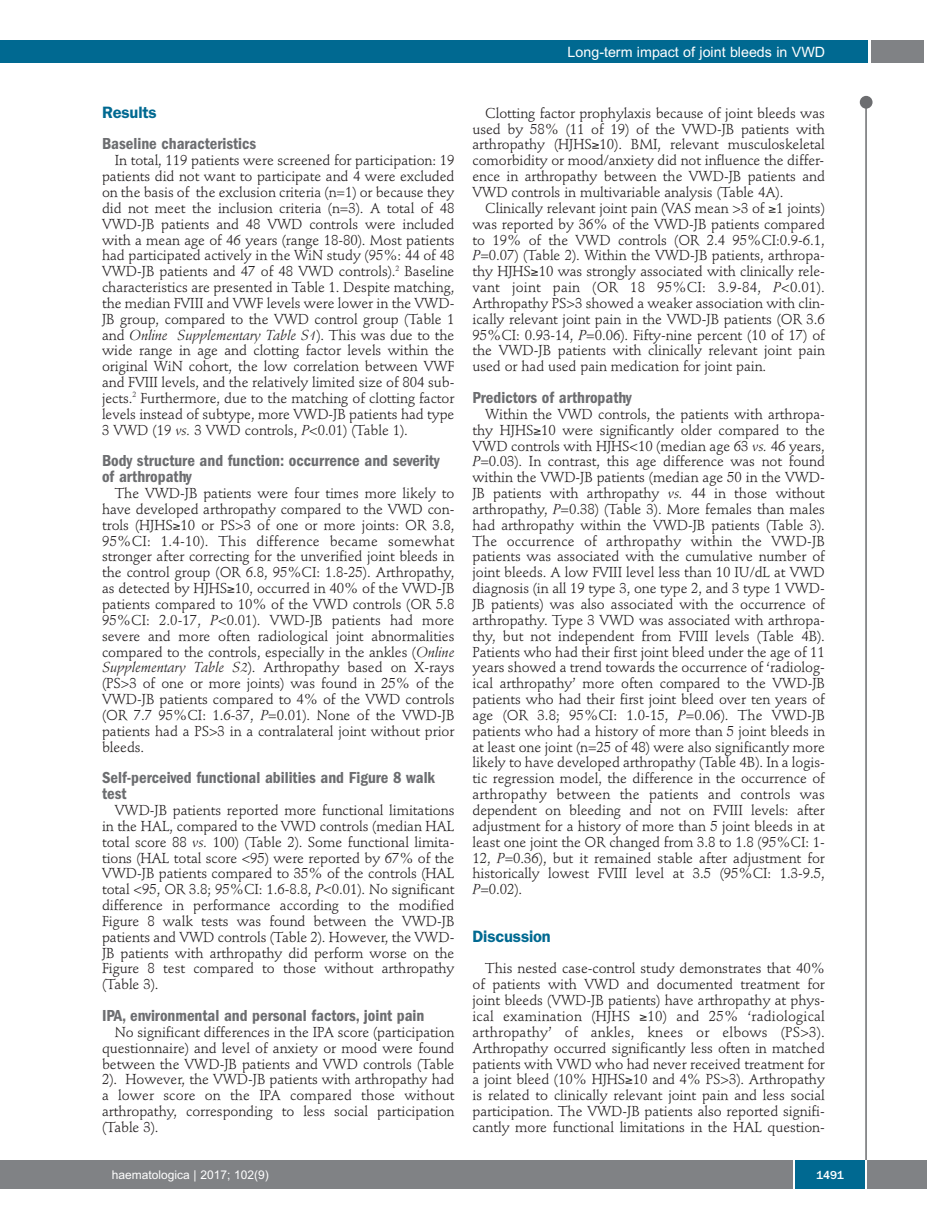
<style>
.page{position:relative;width:927px;height:1225px;background:#fff}
.page>*{position:absolute;margin:0;border:0;box-sizing:border-box;transform-origin:0 0}
.t1{font:600 condensed 16.5px/15.9px "Franklin Gothic";color:#6c6d70}
.t2{font:600 16.5px "Franklin Gothic";letter-spacing:-.01em;color:#006991}
.t3{font:14.25px/15.9px "Stempel Schneidler";letter-spacing:-.005em;color:#231f20;text-align:justify}
.t4{font:14.25px "Arial";color:#fff}
.t5{font:12px "Arial";color:#fff}
.t6{font:500 12px "Franklin Gothic";color:#fff}
.s1{font-style:italic}
</style>
<div class="page">
<div style="left:860px;top:96px;width:12px;height:13px;background:#6c6d70;border-radius:50%"></div>
<hr style="left:865px;top:98px;width:2px;height:1062px;background:#6c6d70">
<div style="left:871px;top:40px;width:52px;height:22px;background:#808285"></div>
<div style="left:18px;top:40px;width:849px;height:22px;background:#006991"></div>
<div style="left:17px;top:1160px;width:910px;height:28px;background:#808285"></div>
<div style="left:795px;top:1160px;width:70px;height:28px;background:#006991"></div>
<hr style="left:793px;top:1160px;width:2px;height:28px;background:#fff">
<hr style="left:865px;top:1160px;width:2px;height:28px;background:#fff">
<div style="left:0;top:40px;width:19px;height:22px;background:#006991"></div>
<div style="left:0;top:1160px;width:18px;height:28px;background:#808285"></div>
<p class="t4" style="left:568px;top:44px;width:259px">Long-term impact of joint bleeds in VWD</p>
<p class="t2" style="left:102px;top:106px;width:56px">Results</p>
<p class="t1" style="left:102px;top:137px;width:156px">Baseline characteristics</p>
<p class="t3" style="left:102px;top:154px;width:354px;text-indent:13px">In total, 119 patients were screened for participation: 19 patients did not want to participate and 4 were excluded on the basis of the exclusion criteria (n=1) or because they did not meet the inclusion criteria (n=3). A total of 48<br>VWD-JB patients and 48 VWD controls were included with a mean age of 46 years (range 18-80). Most patients had participated actively in the WiN study (95%: 44 of 48<br>VWD-JB patients and 47 of 48 VWD controls).<sup>2</sup> Baseline characteristics are presented in Table 1. Despite matching, the median FVIII and VWF levels were lower in the VWD-JB group, compared to the VWD control group (Table 1 and <span class="s1">Online Supplementary Table S1</span>). This was due to the wide range in age and clotting factor levels within the original WiN cohort, the low correlation between VWF and FVIII levels, and the relatively limited size of 804 sub&shy;jects.<sup>2</sup> Furthermore, due to the matching of clotting factor levels instead of subtype, more VWD-JB patients had type 3 VWD (19 <span class="s1">vs.</span> 3 VWD controls, <span class="s1">P</span>&lt;0.01) (Table 1).</p>
<p class="t1" style="left:102px;top:454px;width:339px">Body structure and function: occurrence and severity of arthropathy</p>
<p class="t3" style="left:102px;top:486px;width:354px;text-indent:13px">The VWD-JB patients were four times more likely to have developed arthropathy compared to the VWD con&shy;trols (HJHS≥10 or PS&gt;3 of one or more joints: OR 3.8, 95%CI: 1.4-10). This difference became somewhat stronger after correcting for the unverified joint bleeds in the control group (OR 6.8, 95%CI: 1.8-25). Arthropathy, as detected by HJHS≥10, occurred in 40% of the VWD-JB patients compared to 10% of the VWD controls (OR 5.8<br>95%CI: 2.0-17, <span class="s1">P</span>&lt;0.01). VWD-JB patients had more severe and more often radiological joint abnormalities compared to the controls, especially in the ankles (<span class="s1">Online Supplementary Table S2</span>). Arthropathy based on X-rays (PS&gt;3 of one or more joints) was found in 25% of the VWD-JB patients compared to 4% of the VWD controls (OR 7.7 95%CI: 1.6-37, <span class="s1">P</span>=0.01). None of the VWD-JB patients had a PS&gt;3 in a contralateral joint without prior bleeds.</p>
<p class="t1" style="left:102px;top:771px;width:335px">Self-perceived functional abilities and Figure 8 walk test</p>
<p class="t3" style="left:102px;top:803px;width:354px;text-indent:13px">VWD-JB patients reported more functional limitations in the HAL, compared to the VWD controls (median HAL total score 88 <span class="s1">vs.</span> 100) (Table 2). Some functional limita&shy;tions (HAL total score &lt;95) were reported by 67% of the VWD-JB patients compared to 35% of the controls (HAL total &lt;95, OR 3.8; 95%CI: 1.6-8.8, <span class="s1">P</span>&lt;0.01). No significant difference in performance according to the modified Figure 8 walk tests was found between the VWD-JB patients and VWD controls (Table 2). However, the VWD-JB patients with arthropathy did perform worse on the Figure 8 test compared to those without arthropathy (Table 3).</p>
<p class="t1" style="left:102px;top:1009px;width:324px">IPA, environmental and personal factors, joint pain</p>
<p class="t3" style="left:102px;top:1025px;width:354px;text-indent:13px">No significant differences in the IPA score (participation questionnaire) and level of anxiety or mood were found between the VWD-JB patients and VWD controls (Table 2). However, the VWD-JB patients with arthropathy had a lower score on the IPA compared those without arthropathy, corresponding to less social participation (Table 3).</p>
<p class="t3" style="left:472px;top:106px;width:354px;text-indent:13px">Clotting factor prophylaxis because of joint bleeds was used by 58% (11 of 19) of the VWD-JB patients with arthropathy (HJHS≥10). BMI, relevant musculoskeletal comorbidity or mood/anxiety did not influence the differ&shy;ence in arthropathy between the VWD-JB patients and VWD controls in multivariable analysis (Table 4A).</p>
<p class="t3" style="left:472px;top:201px;width:354px;text-indent:13px">Clinically relevant joint pain (VAS mean &gt;3 of ≥1 joints) was reported by 36% of the VWD-JB patients compared to 19% of the VWD controls (OR 2.4 95%CI:0.9-6.1, <span class="s1">P</span>=0.07) (Table 2). Within the VWD-JB patients, arthropa&shy;thy HJHS≥10 was strongly associated with clinically rele&shy;vant joint pain (OR 18 95%CI: 3.9-84, <span class="s1">P</span>&lt;0.01).<br>Arthropathy PS&gt;3 showed a weaker association with clin&shy;ically relevant joint pain in the VWD-JB patients (OR 3.6<br>95%CI: 0.93-14, <span class="s1">P</span>=0.06). Fifty-nine percent (10 of 17) of the VWD-JB patients with clinically relevant joint pain used or had used pain medication for joint pain.</p>
<p class="t1" style="left:472px;top:391px;width:161px">Predictors of arthropathy</p>
<p class="t3" style="left:472px;top:407px;width:354px;text-indent:13px">Within the VWD controls, the patients with arthropa&shy;thy HJHS≥10 were significantly older compared to the VWD controls with HJHS&lt;10 (median age 63 <span class="s1">vs.</span> 46 years, <span class="s1">P</span>=0.03). In contrast, this age difference was not found within the VWD-JB patients (median age 50 in the VWD-JB patients with arthropathy <span class="s1">vs.</span> 44 in those without arthropathy, <span class="s1">P</span>=0.38) (Table 3). More females than males had arthropathy within the VWD-JB patients (Table 3).<br>The occurrence of arthropathy within the VWD-JB patients was associated with the cumulative number of joint bleeds. A low FVIII level less than 10 IU/dL at VWD diagnosis (in all 19 type 3, one type 2, and 3 type 1 VWD-JB patients) was also associated with the occurrence of arthropathy. Type 3 VWD was associated with arthropa&shy;thy, but not independent from FVIII levels (Table 4B).<br>Patients who had their first joint bleed under the age of 11 years showed a trend towards the occurrence of ‘radiolog&shy;ical arthropathy’ more often compared to the VWD-JB patients who had their first joint bleed over ten years of age (OR 3.8; 95%CI: 1.0-15, <span class="s1">P</span>=0.06). The VWD-JB patients who had a history of more than 5 joint bleeds in at least one joint (n=25 of 48) were also significantly more likely to have developed arthropathy (Table 4B). In a logis&shy;tic regression model, the difference in the occurrence of arthropathy between the patients and controls was dependent on bleeding and not on FVIII levels: after adjustment for a history of more than 5 joint bleeds in at least one joint the OR changed from 3.8 to 1.8 (95%CI: 1- 12, <span class="s1">P</span>=0.36), but it remained stable after adjustment for historically lowest FVIII level at 3.5 (95%CI: 1.3-9.5, <span class="s1">P</span>=0.02).</p>
<p class="t2" style="left:472px;top:930px;width:80px">Discussion</p>
<p class="t3" style="left:472px;top:962px;width:354px;text-indent:13px">This nested case-control study demonstrates that 40% of patients with VWD and documented treatment for joint bleeds (VWD-JB patients) have arthropathy at phys&shy;ical examination (HJHS ≥10) and 25% ‘radiological arthropathy’ of ankles, knees or elbows (PS&gt;3).<br>Arthropathy occurred significantly less often in matched patients with VWD who had never received treatment for a joint bleed (10% HJHS≥10 and 4% PS&gt;3). Arthropathy is related to clinically relevant joint pain and less social participation. The VWD-JB patients also reported signifi&shy;cantly more functional limitations in the HAL question-</p>
<p class="t5" style="left:112px;top:1167px;width:158px">haematologica | 2017; 102(9)</p>
<p class="t6" style="left:816px;top:1167px;width:29px">1491</p>
</div>
